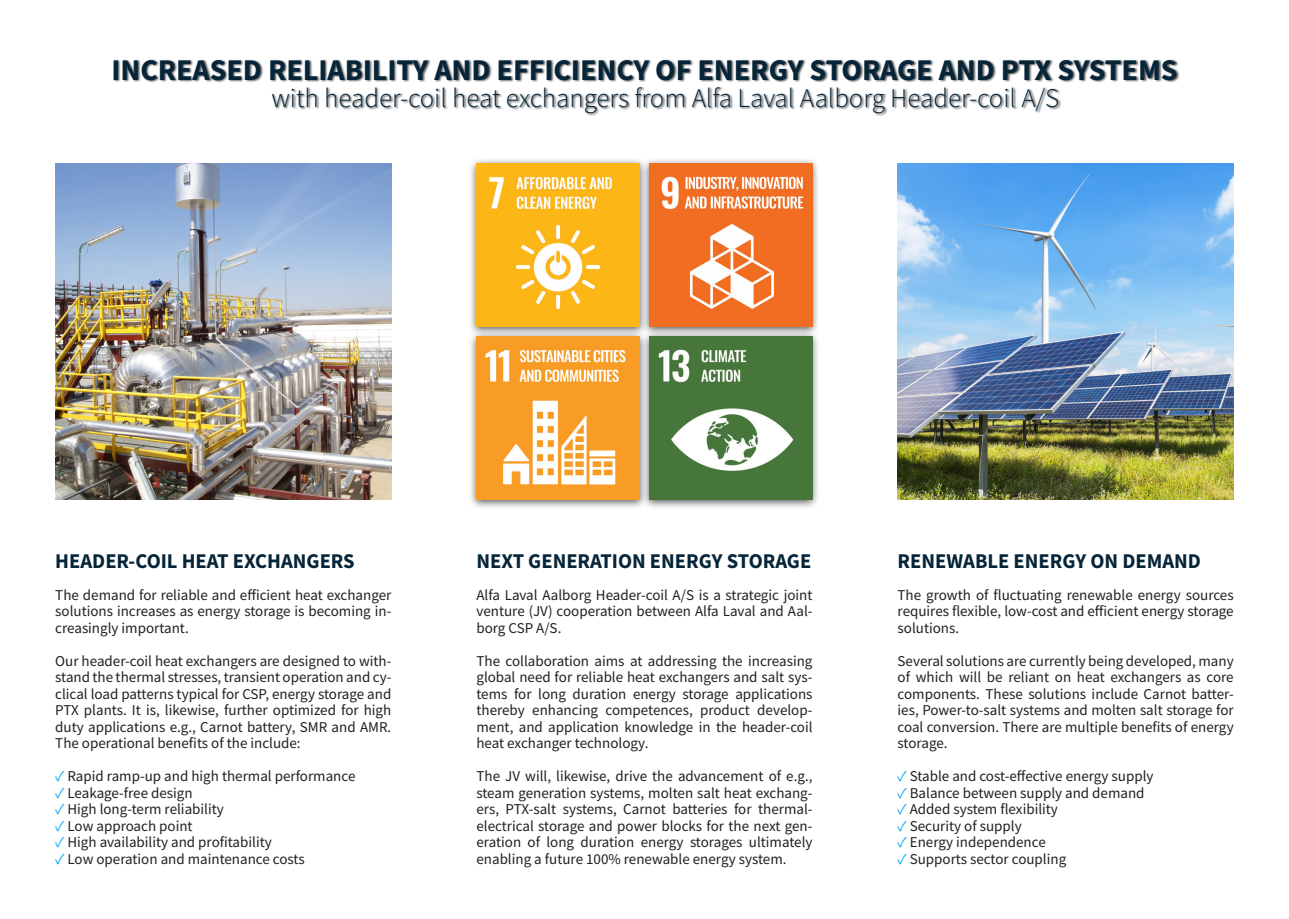
<style>
.page{position:relative;width:1289px;height:919px;background:#fff}
.page>*{position:absolute;margin:0;border:0;box-sizing:border-box;transform-origin:0 0}
.t1{font:700 30px "Source Sans Pro";color:#062539}
.t2{font:300 27px "Source Sans Pro";color:#062539}
.t3{font:700 21px "Source Sans Pro";color:#062539}
.t4{font:15px/16.5px "Source Sans Pro";color:#231f20;text-align:justify}
.s1{color:#00aeef}
</style>
<div class="page">
<div style="left:113px;top:59px;width:1066px;height:57px;background:#231f20;opacity:.75"></div>
<div style="left:468px;top:158px;width:179px;height:179px;background:#231f20;opacity:.75"></div>
<img style="left:476px;top:164px;width:163px;height:163px">
<div style="left:468px;top:330px;width:179px;height:179px;background:#231f20;opacity:.75"></div>
<img style="left:476px;top:336px;width:163px;height:163px">
<div style="left:640px;top:158px;width:180px;height:179px;background:#231f20;opacity:.75"></div>
<img style="left:649px;top:164px;width:163px;height:163px">
<div style="left:640px;top:330px;width:180px;height:179px;background:#231f20;opacity:.75"></div>
<img style="left:649px;top:336px;width:163px;height:163px">
<img style="left:55px;top:164px;width:336px;height:335px">
<img style="left:897px;top:164px;width:336px;height:335px">
<p class="t1" style="left:111px;top:50px;width:1067px">INCREASED RELIABILITY AND EFFICIENCY OF ENERGY STORAGE AND PTX SYSTEMS</p>
<p class="t2" style="left:271px;top:82px;width:789px">with header-coil heat exchangers from Alfa Laval Aalborg Header-coil A/S</p>
<p class="t3" style="left:55px;top:546px;width:301px">HEADER-COIL HEAT EXCHANGERS</p>
<p class="t4" style="left:55px;top:586px;width:337px">The demand for reliable and efficient heat exchanger solutions increases as energy storage is becoming in&shy;creasingly important.</p>
<p class="t4" style="left:55px;top:652px;width:337px">Our header-coil heat exchangers are designed to with&shy;stand the thermal stresses, transient operation and cy&shy;clical load patterns typical for CSP, energy storage and PTX plants. It is, likewise, further optimized for high duty applications e.g., Carnot battery, SMR and AMR.<br>The operational benefits of the include:</p>
<p class="t4" style="left:55px;top:767px;width:302px"><span class="s1">✓</span> Rapid ramp-up and high thermal performance</p>
<p class="t4" style="left:55px;top:784px;width:139px"><span class="s1">✓</span> Leakage-free design</p>
<p class="t4" style="left:55px;top:800px;width:170px"><span class="s1">✓</span> High long-term reliability</p>
<p class="t4" style="left:55px;top:817px;width:139px"><span class="s1">✓</span> Low approach point</p>
<p class="t4" style="left:55px;top:833px;width:218px"><span class="s1">✓</span> High availability and profitability</p>
<p class="t4" style="left:55px;top:850px;width:251px"><span class="s1">✓</span> Low operation and maintenance costs</p>
<p class="t3" style="left:476px;top:547px;width:336px">NEXT GENERATION ENERGY STORAGE</p>
<p class="t4" style="left:476px;top:586px;width:337px">Alfa Laval Aalborg Header-coil A/S is a strategic joint venture (JV) cooperation between Alfa Laval and Aal&shy;borg CSP A/S.</p>
<p class="t4" style="left:476px;top:652px;width:337px">The collaboration aims at addressing the increasing global need for reliable heat exchangers and salt sys&shy;tems for long duration energy storage applications thereby enhancing competences, product develop&shy;ment, and application knowledge in the header-coil heat exchanger technology.</p>
<p class="t4" style="left:476px;top:768px;width:337px">The JV will, likewise, drive the advancement of e.g., steam generation systems, molten salt heat exchang&shy;ers, PTX-salt systems, Carnot batteries for thermal&shy;electrical storage and power blocks for the next gen&shy;eration of long duration energy storages ultimately enabling a future 100% renewable energy system.</p>
<p class="t3" style="left:897px;top:547px;width:305px">RENEWABLE ENERGY ON DEMAND</p>
<p class="t4" style="left:897px;top:586px;width:337px">The growth of fluctuating renewable energy sources requires flexible, low-cost and efficient energy storage solutions.</p>
<p class="t4" style="left:897px;top:652px;width:337px">Several solutions are currently being developed, many of which will be reliant on heat exchangers as core components. These solutions include Carnot batter&shy;ies, Power-to-salt systems and molten salt storage for coal conversion. There are multiple benefits of energy storage.</p>
<p class="t4" style="left:897px;top:768px;width:257px"><span class="s1">✓</span> Stable and cost-effective energy supply</p>
<p class="t4" style="left:897px;top:784px;width:248px"><span class="s1">✓</span> Balance between supply and demand</p>
<p class="t4" style="left:897px;top:801px;width:162px"><span class="s1">✓</span> Added system flexibility</p>
<p class="t4" style="left:897px;top:817px;width:126px"><span class="s1">✓</span> Security of supply</p>
<p class="t4" style="left:897px;top:834px;width:150px"><span class="s1">✓</span> Energy independence</p>
<p class="t4" style="left:897px;top:850px;width:170px"><span class="s1">✓</span> Supports sector coupling</p>
</div>
